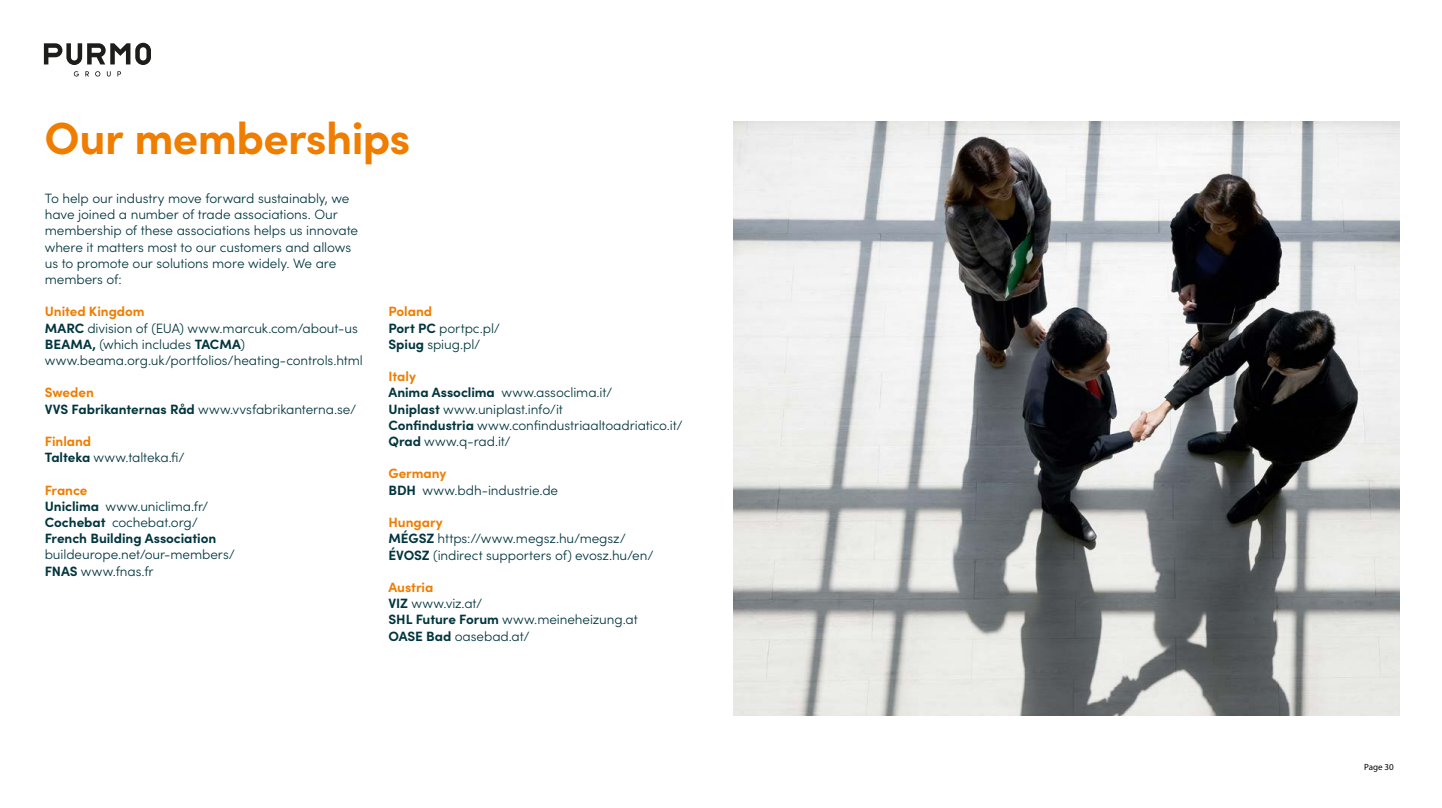
<style>
.page{position:relative;width:1442px;height:808px;background:#fff}
.page>*{position:absolute;margin:0;border:0;box-sizing:border-box;transform-origin:0 0}
.t1{font:700 45px "Sofia Pro";letter-spacing:-.015em;color:#ef7d00}
.t2{font:300 13.5px/16.2px "Sofia Pro";letter-spacing:-.005em;color:#00353e}
.t3{font:700 13.5px/16.2px "Sofia Pro";letter-spacing:-.005em;color:#00353e}
.t4{font:9px "Myriad Pro";color:#000}
.s1{font-weight:700;color:#ef7d00}
.s2{font-weight:700}
.s3{color:#ef7d00}
.s4{font-weight:300}
</style>
<div class="page">
<svg style="left:44px;top:43px;width:107px;height:22px"></svg>
<svg style="left:85px;top:71px;width:4px;height:5px"></svg>
<svg style="left:95px;top:71px;width:5px;height:6px"></svg>
<svg style="left:117px;top:71px;width:4px;height:5px"></svg>
<svg style="left:74px;top:71px;width:5px;height:6px"></svg>
<svg style="left:107px;top:71px;width:4px;height:6px"></svg>
<img style="left:733px;top:121px;width:666px;height:594px">
<h1 class="t1" style="left:45px;top:103px;width:367px">Our memberships</h1>
<p class="t2" style="left:45px;top:189px;width:315px">To help our industry move forward sustainably, we have joined a number of trade associations. Our membership of these associations helps us innovate where it matters most to our customers and allows us to promote our solutions more widely. We are members of:</p>
<p class="t2" style="left:45px;top:303px;width:320px"><span class="s1">United Kingdom<br></span><span class="s2">MARC</span> division of (EUA) www.marcuk.com/about-us <span class="s2">BEAMA,</span> (which includes <span class="s2">TACMA</span>) www.beama.org.uk/portfolios/heating-controls.html</p>
<p class="t2" style="left:45px;top:384px;width:313px"><span class="s1">Sweden<br></span><span class="s2">VVS Fabrikanternas Råd</span> www.vvsfabrikanterna.se/</p>
<p class="t2" style="left:45px;top:432px;width:141px"><span class="s1">Finland<br></span><span class="s2">Talteka</span> www.talteka.fi/</p>
<p class="t3" style="left:45px;top:481px;width:173px"><span class="s3">France<br></span>Uniclima <span class="s4">www.uniclima.fr/<br></span>Cochebat <span class="s4">cochebat.org/<br></span>French Building Association</p>
<p class="t2" style="left:45px;top:546px;width:192px">buildeurope.net/our-members/<br><span class="s2">FNAS</span> www.fnas.fr</p>
<p class="t2" style="left:388px;top:303px;width:113px"><span class="s1">Poland<br></span><span class="s2">Port PC</span> portpc.pl/<br><span class="s2">Spiug</span> spiug.pl/</p>
<p class="t2" style="left:388px;top:368px;width:296px"><span class="s1">Italy<br></span><span class="s2">Anima Assoclima</span> www.assoclima.it/<br><span class="s2">Uniplast</span> www.uniplast.info/it<br><span class="s2">Confindustria</span> www.confindustriaaltoadriatico.it/<br><span class="s2">Qrad</span> www.q-rad.it/</p>
<p class="t2" style="left:388px;top:465px;width:171px"><span class="s1">Germany<br></span><span class="s2">BDH</span> www.bdh-industrie.de</p>
<p class="t2" style="left:388px;top:513px;width:267px"><span class="s1">Hungary<br></span><span class="s2">MÉGSZ</span> https://www.megsz.hu/megsz/<br><span class="s2">ÉVOSZ</span> (indirect supporters of) evosz.hu/en/</p>
<p class="t2" style="left:388px;top:578px;width:251px"><span class="s1">Austria<br></span><span class="s2">VIZ</span> www.viz.at/<br><span class="s2">SHL Future Forum</span> www.meineheizung.at<br><span class="s2">OASE Bad</span> oasebad.at/</p>
<p class="t4" style="left:1364px;top:761px;width:31px">Page 30</p>
</div>
